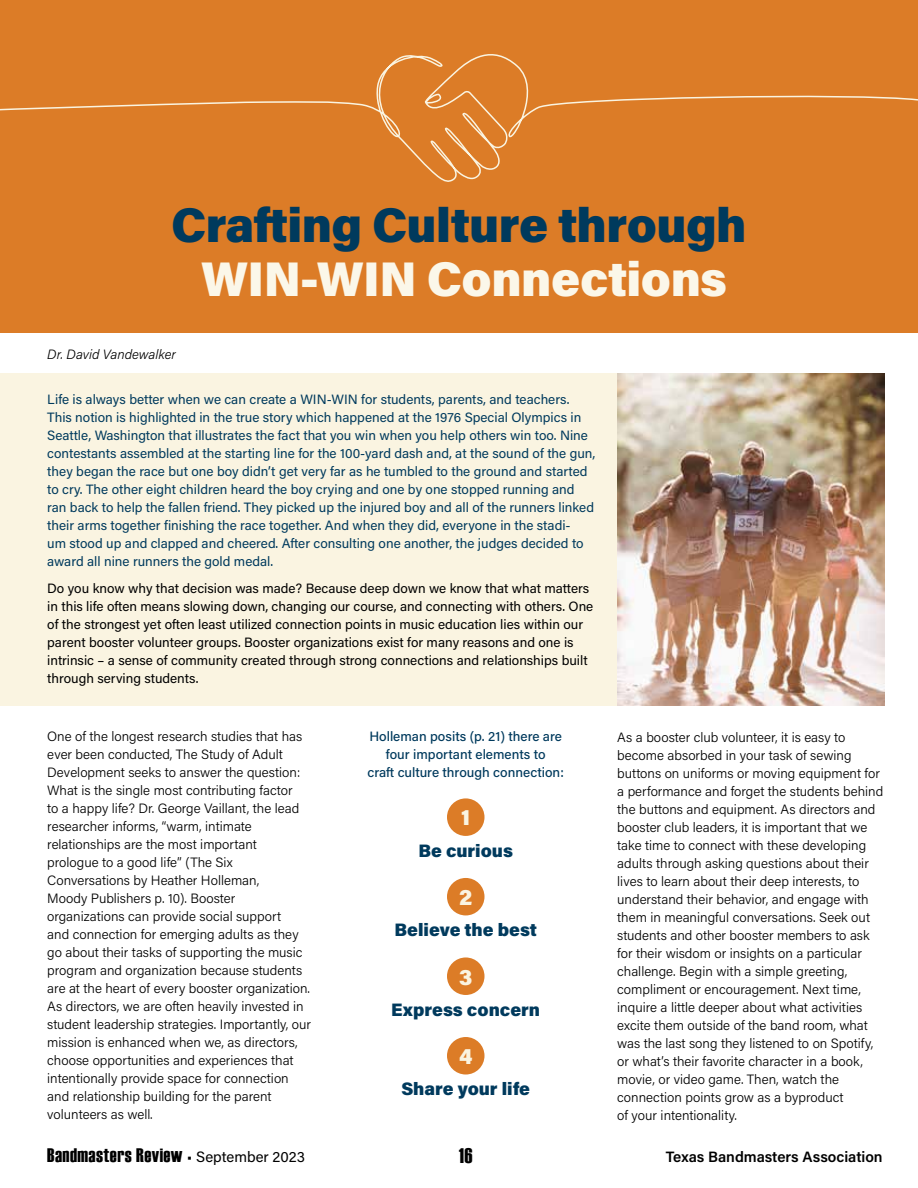
<style>
.page{position:relative;width:918px;height:1188px;background:#fff}
.page>*{position:absolute;margin:0;border:0;box-sizing:border-box;transform-origin:0 0}
.t1{font:900 48.6px "Acumin Pro";letter-spacing:-.015em;color:#003a5d}
.t2{font:900 48.6px "Acumin Pro";letter-spacing:-.01em;color:#fbf7e9}
.t3{font:900 22.5px "Acumin Pro";color:#faf4e1}
.t4{font:21px "Haettenschweiler";color:#000}
.t5{font:19.5px "Haettenschweiler";letter-spacing:.025em;color:#000}
.t6{font:900 18px "Acumin Pro";color:#003a5d}
.t7{font:600 15px "Acumin Pro";color:#000}
.t8{font:300 13.5px/18px "Acumin Pro";color:#000}
.t9{font:13.5px/18px "Acumin Pro";color:#003a5d}
.t10{font:13.5px/18px "Acumin Pro";color:#000}
.t11{font:500 13.5px/18px "Acumin Pro";color:#003a5d;text-align:center}
.t12{font:italic 300 13.5px "Acumin Pro";color:#000}
.s1{font-family:"Acumin Pro";font-size:15px}
</style>
<div class="page">
<div style="left:0;top:0;width:918px;height:332px;background:#dc7c27"></div>
<div style="left:0;top:373px;width:617px;height:333px;background:#faf4e1"></div>
<img style="left:617px;top:373px;width:267px;height:333px">
<div style="left:447px;top:798px;width:37px;height:38px;background:#dc7c27;border-radius:50%"></div>
<div style="left:447px;top:878px;width:37px;height:37px;background:#dc7c27;border-radius:50%"></div>
<div style="left:447px;top:957px;width:37px;height:38px;background:#dc7c27;border-radius:50%"></div>
<div style="left:447px;top:1037px;width:37px;height:38px;background:#dc7c27;border-radius:50%"></div>
<svg style="left:0;top:54px;width:918px;height:128px"></svg>
<h1 class="t1" style="left:171px;top:191px;width:577px">Crafting Culture through</h1>
<h1 class="t2" style="left:201px;top:244px;width:528px">WIN-WIN Connections</h1>
<p class="t12" style="left:47px;top:345px;width:130px">Dr. David Vandewalker</p>
<p class="t9" style="left:47px;top:390px;width:550px">Life is always better when we can create a WIN-WIN for students, parents, and teachers.<br>This notion is highlighted in the true story which happened at the 1976 Special Olympics in Seattle, Washington that illustrates the fact that you win when you help others win too. Nine contestants assembled at the starting line for the 100-yard dash and, at the sound of the gun, they began the race but one boy didn’t get very far as he tumbled to the ground and started to cry. The other eight children heard the boy crying and one by one stopped running and ran back to help the fallen friend. They picked up the injured boy and all of the runners linked their arms together finishing the race together. And when they did, everyone in the stadi-<br>um stood up and clapped and cheered. After consulting one another, the judges decided to award all nine runners the gold medal.</p>
<p class="t10" style="left:47px;top:579px;width:548px">Do you know why that decision was made? Because deep down we know that what matters in this life often means slowing down, changing our course, and connecting with others. One of the strongest yet often least utilized connection points in music education lies within our parent booster volunteer groups. Booster organizations exist for many reasons and one is intrinsic – a sense of community created through strong connections and relationships built through serving students.</p>
<p class="t8" style="left:47px;top:727px;width:265px">One of the longest research studies that has ever been conducted, The Study of Adult Development seeks to answer the question:<br>What is the single most contributing factor<br>to a happy life? Dr. George Vaillant, the lead researcher informs, “warm, intimate relationships are the most important prologue to a good life” (The Six Conversations by Heather Holleman,<br>Moody Publishers p. 10). Booster organizations can provide social support<br>and connection for emerging adults as they go about their tasks of supporting the music program and organization because students are at the heart of every booster organization.<br>As directors, we are often heavily invested in student leadership strategies. Importantly, our mission is enhanced when we, as directors, choose opportunities and experiences that intentionally provide space for connection and relationship building for the parent volunteers as well.</p>
<p class="t11" style="left:368px;top:727px;width:198px">Holleman posits (p. 21) there are four important elements to<br>craft culture through connection:</p>
<h2 class="t3" style="left:461px;top:802px;width:11px">1</h2>
<h3 class="t6" style="left:418px;top:838px;width:96px">Be curious</h3>
<h2 class="t3" style="left:459px;top:881px;width:15px">2</h2>
<h3 class="t6" style="left:394px;top:917px;width:144px">Believe the best</h3>
<h2 class="t3" style="left:459px;top:961px;width:15px">3</h2>
<h3 class="t6" style="left:391px;top:997px;width:150px">Express concern</h3>
<h2 class="t3" style="left:459px;top:1040px;width:15px">4</h2>
<h3 class="t6" style="left:401px;top:1076px;width:130px">Share your life</h3>
<p class="t8" style="left:617px;top:728px;width:268px">As a booster club volunteer, it is easy to become absorbed in your task of sewing buttons on uniforms or moving equipment for a performance and forget the students behind the buttons and equipment. As directors and booster club leaders, it is important that we take time to connect with these developing adults through asking questions about their lives to learn about their deep interests, to understand their behavior, and engage with them in meaningful conversations. Seek out students and other booster members to ask for their wisdom or insights on a particular challenge. Begin with a simple greeting, compliment or encouragement. Next time, inquire a little deeper about what activities excite them outside of the band room, what was the last song they listened to on Spotify, or what’s their favorite character in a book, movie, or video game. Then, watch the connection points grow as a byproduct<br>of your intentionality.</p>
<h3 class="t5" style="left:47px;top:1144px;width:259px">Bandmasters Review <span class="s1">• September 2023</span></h3>
<h3 class="t4" style="left:459px;top:1144px;width:15px">16</h3>
<p class="t7" style="left:666px;top:1146px;width:218px">Texas Bandmasters Association</p>
</div>
